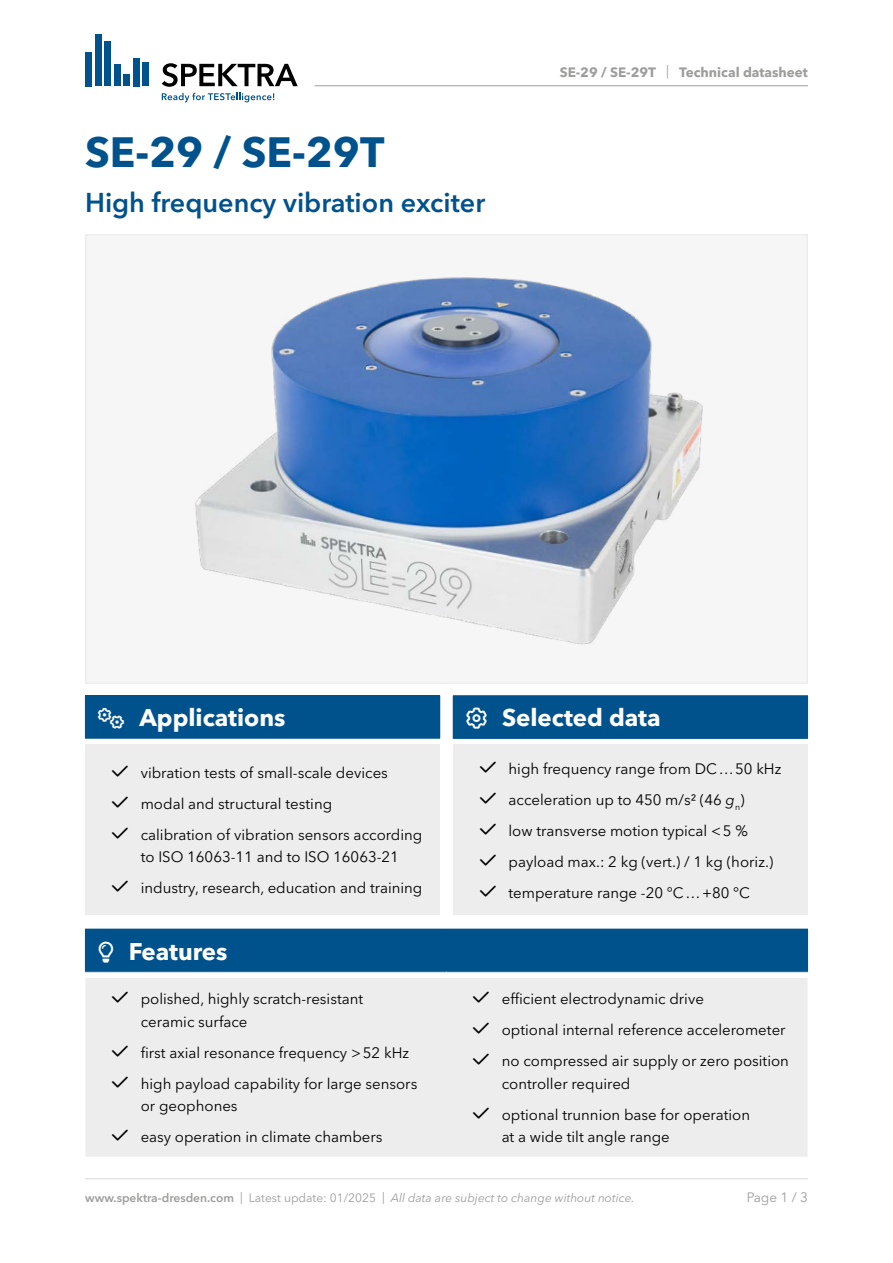
<style>
.page{position:relative;width:893px;height:1263px;background:#fff}
.page>*{position:absolute;margin:0;border:0;box-sizing:border-box;transform-origin:0 0}
.t1{font:700 42px "Avenir Next LT Pro";color:#00528d}
.t2{font:600 27px "Avenir Next LT Pro";color:#00528d}
.t3{font:700 24px "Avenir Next LT Pro";color:#fff}
.t4{font:15px/22.5px "Avenir Next LT Pro";color:#000}
.t5{font:700 13.5px "Avenir Next LT Pro";color:#9d9d9c}
.t6{font:13.5px "Avenir Next LT Pro";color:#9d9d9c}
.t7{font:italic 12px "Avenir Next LT Pro";color:#9d9d9c}
.s1{font-weight:400}
.s2{font-style:italic}
.s3{font-weight:600;font-style:normal}
.s4{font-style:normal}
</style>
<div class="page">
<hr style="left:85px;top:1178px;width:723px;height:1px;background:#dadada">
<svg style="left:162px;top:63px;width:136px;height:24px"></svg>
<div style="left:85px;top:52px;width:7px;height:34px;background:#00528d"></div>
<div style="left:95px;top:34px;width:6px;height:52px;background:#00528d"></div>
<div style="left:104px;top:42px;width:7px;height:44px;background:#00528d"></div>
<div style="left:123px;top:74px;width:7px;height:12px;background:#00528d"></div>
<div style="left:133px;top:58px;width:6px;height:28px;background:#00528d"></div>
<div style="left:142px;top:63px;width:7px;height:23px;background:#00528d"></div>
<div style="left:114px;top:65px;width:6px;height:21px;background:#00528d"></div>
<svg style="left:162px;top:93px;width:112px;height:9px"></svg>
<hr style="left:315px;top:85px;width:493px;height:1px;background:#9d9d9c">
<div style="left:85px;top:929px;width:722px;height:43px;background:#00528d"></div>
<div style="left:85px;top:978px;width:722px;height:179px;background:#ededed"></div>
<hr style="left:446px;top:971px;width:362px;height:1px;background:#00528d">
<hr style="left:807px;top:929px;width:1px;height:42px;background:#00528d">
<div style="left:453px;top:696px;width:354px;height:42px;background:#00528d"></div>
<div style="left:453px;top:745px;width:354px;height:170px;background:#ededed"></div>
<hr style="left:453px;top:695px;width:355px;height:1px;background:#00528d">
<hr style="left:807px;top:696px;width:1px;height:42px;background:#00528d">
<hr style="left:453px;top:738px;width:355px;height:1px;background:#00528d">
<div style="left:85px;top:696px;width:355px;height:42px;background:#00528d"></div>
<div style="left:85px;top:745px;width:355px;height:170px;background:#ededed"></div>
<hr style="left:85px;top:695px;width:355px;height:1px;background:#00528d">
<hr style="left:85px;top:738px;width:355px;height:1px;background:#00528d">
<img style="left:195px;top:276px;width:509px;height:369px">
<div style="left:85px;top:234px;width:723px;height:450px;border:2px solid #ededed"></div>
<h1 class="t1" style="left:85px;top:126px;width:301px">SE-29 / SE-29T</h1>
<h2 class="t2" style="left:85px;top:186px;width:402px">High frequency vibration exciter</h2>
<p class="t5" style="left:560px;top:64px;width:250px">SE-29 / SE-29T <span class="s1">|</span> Technical datasheet</p>
<h3 class="t3" style="left:98px;top:703px;width:189px">□▲ Applications</h3>
<p class="t4" style="left:112px;top:761px;width:277px">✓ vibration tests of small-scale devices</p>
<p class="t4" style="left:112px;top:792px;width:221px">✓ modal and structural testing</p>
<p class="t4" style="left:112px;top:823px;width:312px;text-align:center">✓ calibration of vibration sensors according to ISO 16063-11 and to ISO 16063-21</p>
<p class="t4" style="left:112px;top:877px;width:312px">✓ industry, research, education and training</p>
<h3 class="t3" style="left:98px;top:936px;width:131px">●▼◆● Features</h3>
<p class="t4" style="left:141px;top:987px;width:224px;text-indent:-29px">✓ polished, highly scratch-resistant ceramic surface</p>
<p class="t4" style="left:112px;top:1041px;width:298px">✓ first axial resonance frequency &gt;52 kHz</p>
<p class="t4" style="left:141px;top:1072px;width:278px;text-indent:-29px">✓ high payload capability for large sensors or geophones</p>
<p class="t4" style="left:112px;top:1125px;width:272px">✓ easy operation in climate chambers</p>
<h3 class="t3" style="left:466px;top:703px;width:196px">□ Selected data</h3>
<p class="t4" style="left:480px;top:757px;width:303px">✓ high frequency range from DC…50 kHz</p>
<p class="t4" style="left:480px;top:788px;width:266px">✓ acceleration up to 450 m/s² (46 <span class="s2">g</span><sub>n</sub>)</p>
<p class="t4" style="left:480px;top:819px;width:269px">✓ low transverse motion typical &lt;5 %</p>
<p class="t4" style="left:480px;top:850px;width:295px">✓ payload max.: 2 kg (vert.) / 1 kg (horiz.)</p>
<p class="t4" style="left:480px;top:881px;width:271px">✓ temperature range -20 °C ... +80 °C</p>
<p class="t4" style="left:473px;top:987px;width:232px">✓ efficient electrodynamic drive</p>
<p class="t4" style="left:473px;top:1018px;width:314px">✓ optional internal reference accelerometer</p>
<p class="t4" style="left:502px;top:1049px;width:289px;text-indent:-29px">✓ no compressed air supply or zero position controller required</p>
<p class="t4" style="left:502px;top:1103px;width:250px;text-indent:-29px">✓ optional trunnion base for operation at a wide tilt angle range</p>
<p class="t7" style="left:85px;top:1191px;width:551px"><span class="s3">www.spektra-dresden.com</span> <span class="s4">| Latest update: 01/2025 |</span> All data are subject to change without notice.</p>
<p class="t6" style="left:747px;top:1189px;width:63px">Page 1 / 3</p>
</div>
